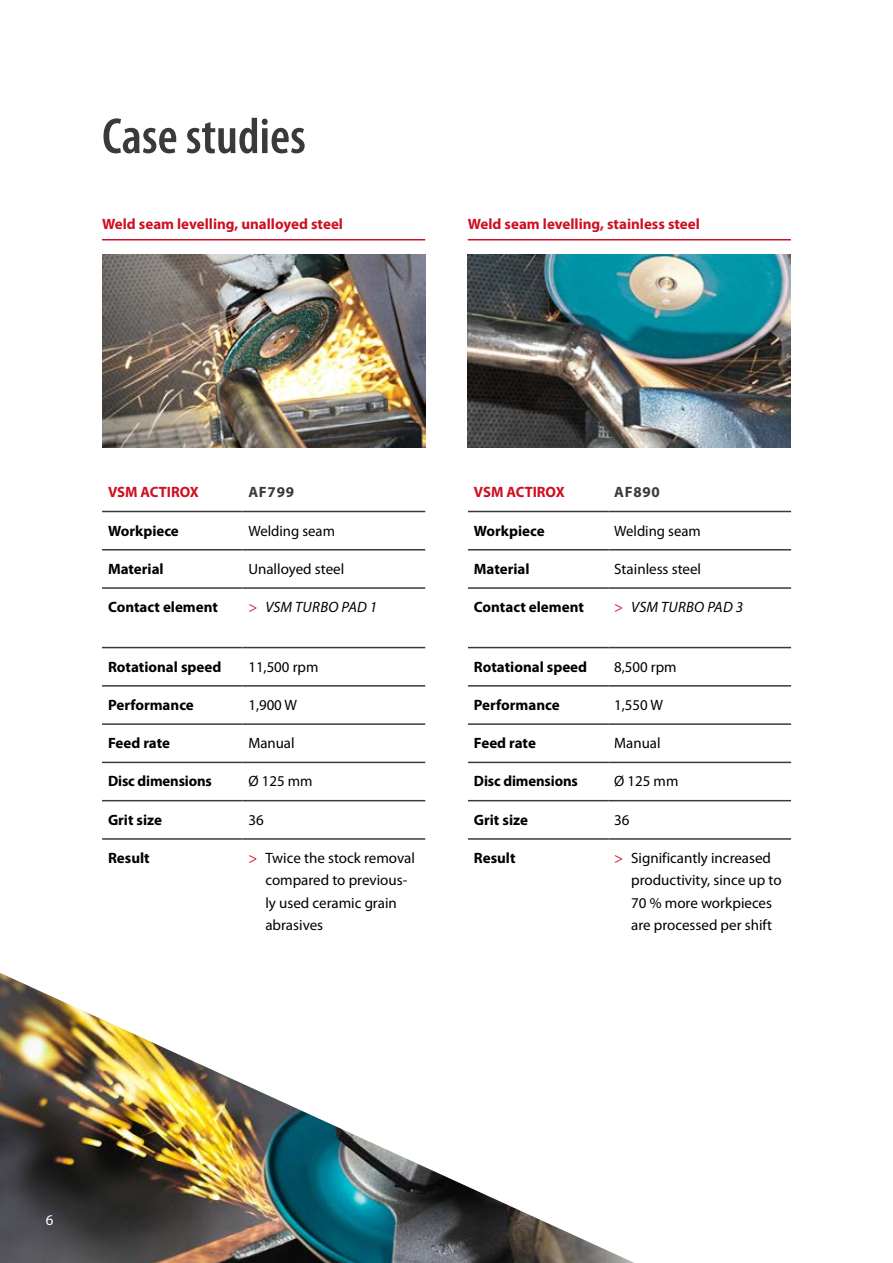
<style>
.page{position:relative;width:893px;height:1263px;background:#fff}
.page>*{position:absolute;margin:0;border:0;box-sizing:border-box;transform-origin:0 0}
.t1{font:600 condensed 51px "Myriad Pro";color:#3a3a39}
.t2{font:15px/22.5px "Myriad Pro";color:#000}
.t3{font:700 15px "Myriad Pro";color:#000}
.t4{font:700 15px "Myriad Pro";color:#cd1022}
.t5{font:italic 15px "Myriad Pro";letter-spacing:.02em;color:#000}
.t6{font:700 15px "Myriad Pro";letter-spacing:.05em;color:#3a3a39}
.t7{font:15px "Myriad Pro";color:#fff}
.s1{font-style:normal;color:#cd1022}
.s2{color:#cd1022}
</style>
<div class="page">
<img style="left:0;top:973px;width:634px;height:290px">
<img style="left:468px;top:255px;width:323px;height:193px">
<hr style="left:102px;top:239px;width:323px;height:1px;background:#cd1022">
<hr style="left:468px;top:239px;width:323px;height:1px;background:#cd1022">
<svg style="left:102px;top:510px;width:323px;height:292px"></svg>
<hr style="left:102px;top:549px;width:140px;height:1px;background:#3a3a39">
<hr style="left:242px;top:549px;width:183px;height:1px;background:#3a3a39">
<hr style="left:242px;top:511px;width:183px;height:1px;background:#3a3a39">
<hr style="left:102px;top:587px;width:140px;height:2px;background:#3a3a39">
<hr style="left:242px;top:587px;width:183px;height:2px;background:#3a3a39">
<hr style="left:102px;top:685px;width:140px;height:2px;background:#3a3a39">
<hr style="left:242px;top:685px;width:183px;height:2px;background:#3a3a39">
<hr style="left:102px;top:723px;width:140px;height:2px;background:#3a3a39">
<hr style="left:242px;top:723px;width:183px;height:2px;background:#3a3a39">
<hr style="left:102px;top:762px;width:140px;height:1px;background:#3a3a39">
<hr style="left:242px;top:762px;width:183px;height:1px;background:#3a3a39">
<hr style="left:102px;top:800px;width:140px;height:1px;background:#3a3a39">
<hr style="left:242px;top:800px;width:183px;height:1px;background:#3a3a39">
<hr style="left:102px;top:838px;width:140px;height:2px;background:#3a3a39">
<hr style="left:242px;top:838px;width:183px;height:2px;background:#3a3a39">
<hr style="left:102px;top:511px;width:140px;height:1px;background:#3a3a39">
<hr style="left:102px;top:647px;width:140px;height:1px;background:#3a3a39">
<hr style="left:242px;top:647px;width:183px;height:1px;background:#3a3a39">
<svg style="left:468px;top:510px;width:323px;height:292px"></svg>
<hr style="left:468px;top:549px;width:140px;height:1px;background:#3a3a39">
<hr style="left:608px;top:549px;width:183px;height:1px;background:#3a3a39">
<hr style="left:608px;top:511px;width:183px;height:1px;background:#3a3a39">
<hr style="left:468px;top:587px;width:140px;height:2px;background:#3a3a39">
<hr style="left:608px;top:587px;width:183px;height:2px;background:#3a3a39">
<hr style="left:468px;top:685px;width:140px;height:2px;background:#3a3a39">
<hr style="left:608px;top:685px;width:183px;height:2px;background:#3a3a39">
<hr style="left:468px;top:723px;width:140px;height:2px;background:#3a3a39">
<hr style="left:608px;top:723px;width:183px;height:2px;background:#3a3a39">
<hr style="left:468px;top:762px;width:140px;height:1px;background:#3a3a39">
<hr style="left:608px;top:762px;width:183px;height:1px;background:#3a3a39">
<hr style="left:468px;top:800px;width:140px;height:1px;background:#3a3a39">
<hr style="left:608px;top:800px;width:183px;height:1px;background:#3a3a39">
<hr style="left:468px;top:838px;width:140px;height:2px;background:#3a3a39">
<hr style="left:608px;top:838px;width:183px;height:2px;background:#3a3a39">
<hr style="left:468px;top:511px;width:140px;height:1px;background:#3a3a39">
<hr style="left:468px;top:647px;width:140px;height:1px;background:#3a3a39">
<hr style="left:608px;top:647px;width:183px;height:1px;background:#3a3a39">
<img style="left:102px;top:255px;width:323px;height:193px">
<h1 class="t1" style="left:102px;top:108px;width:205px">Case studies</h1>
<p class="t4" style="left:102px;top:215px;width:242px">Weld seam levelling, unalloyed steel</p>
<p class="t4" style="left:468px;top:215px;width:234px">Weld seam levelling, stainless steel</p>
<p class="t4" style="left:108px;top:484px;width:92px">VSM ACTIROX</p>
<p class="t6" style="left:248px;top:484px;width:47px">AF799</p>
<p class="t3" style="left:108px;top:522px;width:72px">Workpiece</p>
<p class="t2" style="left:248px;top:519px;width:88px">Welding seam</p>
<p class="t3" style="left:108px;top:560px;width:57px">Material</p>
<p class="t2" style="left:248px;top:558px;width:97px">Unalloyed steel</p>
<p class="t3" style="left:108px;top:599px;width:111px">Contact element</p>
<p class="t5" style="left:248px;top:599px;width:130px"><span class="s1">&gt;</span> VSM TURBO PAD 1</p>
<p class="t3" style="left:108px;top:658px;width:115px">Rotational speed</p>
<p class="t2" style="left:248px;top:656px;width:72px">11,500 rpm</p>
<p class="t3" style="left:108px;top:696px;width:87px">Performance</p>
<p class="t2" style="left:248px;top:694px;width:50px">1,900 W</p>
<p class="t3" style="left:108px;top:735px;width:64px">Feed rate</p>
<p class="t2" style="left:248px;top:732px;width:48px">Manual</p>
<p class="t3" style="left:108px;top:773px;width:105px">Disc dimensions</p>
<p class="t2" style="left:248px;top:770px;width:66px">Ø 125 mm</p>
<p class="t3" style="left:108px;top:811px;width:56px">Grit size</p>
<p class="t2" style="left:248px;top:809px;width:17px">36</p>
<p class="t3" style="left:108px;top:849px;width:43px">Result</p>
<p class="t2" style="left:265px;top:847px;width:151px;text-indent:-17px"><span class="s2">&gt;</span> Twice the stock removal compared to previous&shy;ly used ceramic grain abrasives</p>
<p class="t4" style="left:474px;top:484px;width:92px">VSM ACTIROX</p>
<p class="t6" style="left:614px;top:484px;width:47px">AF890</p>
<p class="t3" style="left:474px;top:522px;width:72px">Workpiece</p>
<p class="t2" style="left:614px;top:519px;width:88px">Welding seam</p>
<p class="t3" style="left:474px;top:560px;width:57px">Material</p>
<p class="t2" style="left:614px;top:558px;width:88px">Stainless steel</p>
<p class="t3" style="left:474px;top:599px;width:111px">Contact element</p>
<p class="t5" style="left:614px;top:599px;width:130px"><span class="s1">&gt;</span> VSM TURBO PAD 3</p>
<p class="t3" style="left:474px;top:658px;width:115px">Rotational speed</p>
<p class="t2" style="left:614px;top:656px;width:64px">8,500 rpm</p>
<p class="t3" style="left:474px;top:696px;width:87px">Performance</p>
<p class="t2" style="left:614px;top:694px;width:50px">1,550 W</p>
<p class="t3" style="left:474px;top:735px;width:64px">Feed rate</p>
<p class="t2" style="left:614px;top:732px;width:48px">Manual</p>
<p class="t3" style="left:474px;top:773px;width:105px">Disc dimensions</p>
<p class="t2" style="left:614px;top:770px;width:66px">Ø 125 mm</p>
<p class="t3" style="left:474px;top:811px;width:56px">Grit size</p>
<p class="t2" style="left:614px;top:809px;width:17px">36</p>
<p class="t3" style="left:474px;top:849px;width:43px">Result</p>
<p class="t2" style="left:631px;top:847px;width:152px;text-indent:-17px"><span class="s2">&gt;</span> Significantly increased productivity, since up to<br>70 % more workpieces are processed per shift</p>
<p class="t7" style="left:46px;top:1211px;width:9px">6</p>
</div>
